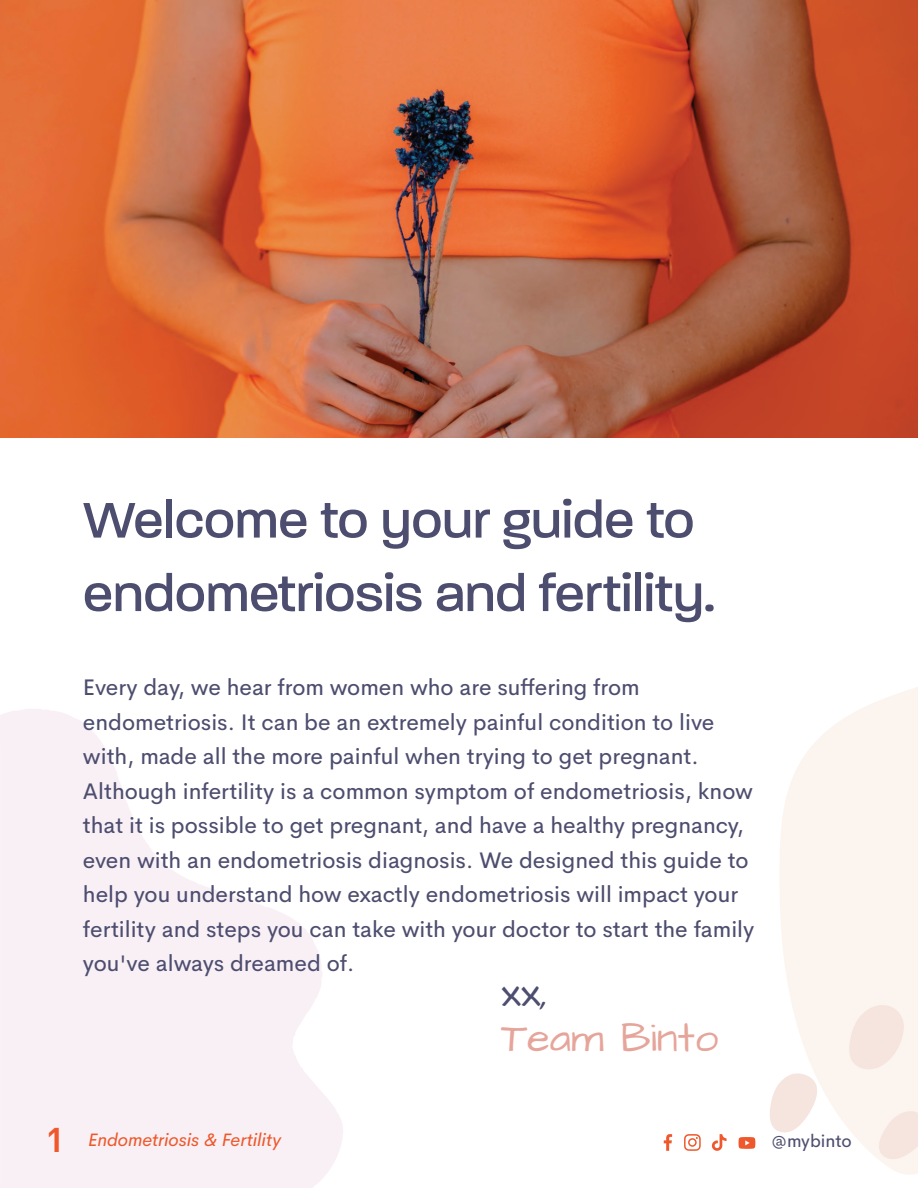
<style>
.page{position:relative;width:918px;height:1188px;background:#fff}
.page>*{position:absolute;margin:0;border:0;box-sizing:border-box;transform-origin:0 0}
.t1{font:500 54px/73.5px "Paralucent";color:#4d4d6f}
.t2{font:42px "Architects Daughter";color:#e6a59a}
.t3{font:42px "Architects Daughter";color:#4d4d6f}
.t4{font:22.5px/34.5px "Cerebri Sans";color:#4d4d6f}
.t5{font:italic 18px "Cerebri Sans";color:#ee582b}
.t6{font:17.7px "Cerebri Sans";color:#4d4d6f}
.s1{font-weight:600;font-style:normal;font-size:34.5px}
</style>
<div class="page">
<svg style="left:0;top:709px;width:343px;height:479px;fill:#f9f0f6"></svg>
<svg style="left:780px;top:687px;width:138px;height:488px;fill:#fcf4ef"></svg>
<svg style="left:877px;top:1111px;width:41px;height:48px"></svg>
<svg style="left:770px;top:1072px;width:49px;height:61px"></svg>
<svg style="left:849px;top:1003px;width:56px;height:68px"></svg>
<svg style="left:664px;top:1134px;width:8px;height:17px"></svg>
<svg style="left:684px;top:1134px;width:17px;height:17px"></svg>
<svg style="left:711px;top:1134px;width:16px;height:17px"></svg>
<svg style="left:739px;top:1137px;width:16px;height:12px"></svg>
<img style="left:0;top:0;width:918px;height:437px">
<h1 class="t1" style="left:83px;top:483px;width:634px">Welcome to your guide to endometriosis and fertility.</h1>
<p class="t4" style="left:83px;top:668px;width:673px">Every day, we hear from women who are suffering from endometriosis. It can be an extremely painful condition to live with, made all the more painful when trying to get pregnant.<br>Although infertility is a common symptom of endometriosis, know that it is possible to get pregnant, and have a healthy pregnancy, even with an endometriosis diagnosis. We designed this guide to help you understand how exactly endometriosis will impact your fertility and steps you can take with your doctor to start the family you've always dreamed of.</p>
<h2 class="t3" style="left:501px;top:964px;width:49px">xx,</h2>
<h2 class="t2" style="left:501px;top:1009px;width:219px">Team Binto</h2>
<p class="t5" style="left:45px;top:1125px;width:237px"><span class="s1">1</span> Endometriosis &amp; Fertility</p>
<p class="t6" style="left:772px;top:1127px;width:82px">@mybinto</p>
</div>
